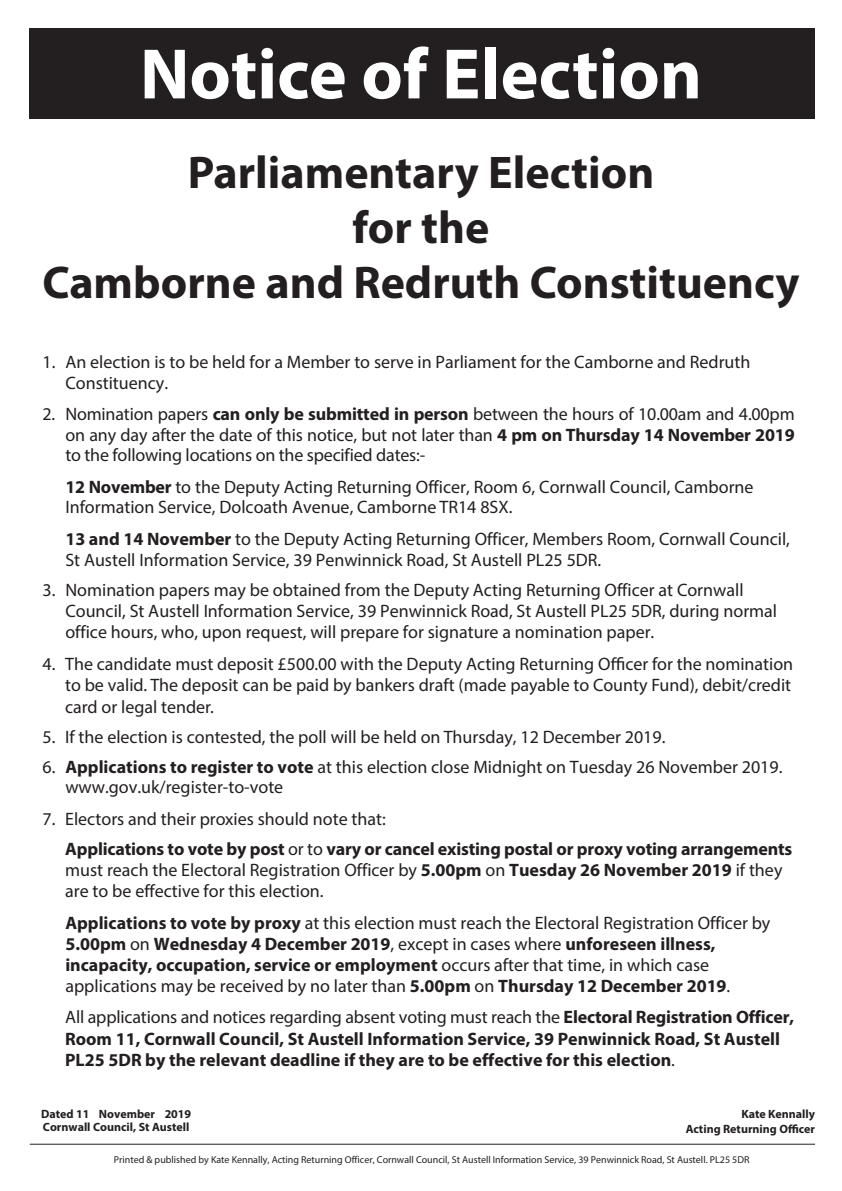
<style>
.page{position:relative;width:842px;height:1191px;background:#fff}
.page>*{position:absolute;margin:0;border:0;box-sizing:border-box;transform-origin:0 0}
.t1{font:700 72px "Myriad Pro";color:#fff}
.t2{font:700 46px "Myriad Pro";color:#231f20}
.t3{font:18px/20.8px "Myriad Pro";color:#231f20}
.t4{font:700 18px/21.2px "Myriad Pro";color:#231f20}
.t5{font:700 12px/12.7px "Myriad Pro";color:#231f20}
.t6{font:10px "Myriad Pro";color:#231f20}
.s1{font-weight:700}
.s2{font-weight:400}
</style>
<div class="page">
<hr style="left:30px;top:1144px;width:785px;height:1px;background:#231f20">
<div style="left:29px;top:28px;width:785px;height:91px;background:#231f20"></div>
<p class="t1" style="left:140px;top:27px;width:564px">Notice of Election</p>
<p class="t2" style="left:188px;top:142px;width:468px">Parliamentary Election</p>
<p class="t2" style="left:353px;top:197px;width:138px">for the</p>
<p class="t2" style="left:42px;top:252px;width:759px">Camborne and Redruth Constituency</p>
<p class="t3" style="left:65px;top:351px;width:687px;text-indent:-23px">1. An election is to be held for a Member to serve in Parliament for the Camborne and Redruth<br>Constituency.</p>
<p class="t3" style="left:65px;top:403px;width:731px;text-align:justify;text-indent:-23px">2. Nomination papers <span class="s1">can only be submitted in person</span> between the hours of 10.00am and 4.00pm on any day after the date of this notice, but not later than <span class="s1">4 pm on Thursday 14 November 2019 </span>to the following locations on the specified dates:-</p>
<p class="t3" style="left:65px;top:476px;width:690px;line-height:20px"><span class="s1">12 November</span> to the Deputy Acting Returning Officer, Room 6, Cornwall Council, Camborne<br>Information Service, Dolcoath Avenue, Camborne TR14 8SX.</p>
<p class="t3" style="left:65px;top:528px;width:726px"><span class="s1">13 and 14 November</span> to the Deputy Acting Returning Officer, Members Room, Cornwall Council,<br>St Austell Information Service, 39 Penwinnick Road, St Austell PL25 5DR.</p>
<p class="t3" style="left:65px;top:579px;width:713px;text-indent:-23px">3. Nomination papers may be obtained from the Deputy Acting Returning Officer at Cornwall<br>Council, St Austell Information Service, 39 Penwinnick Road, St Austell PL25 5DR, during normal office hours, who, upon request, will prepare for signature a nomination paper.</p>
<p class="t3" style="left:65px;top:652px;width:729px;line-height:21.6px;text-align:justify;text-indent:-23px">4. The candidate must deposit £500.00 with the Deputy Acting Returning Officer for the nomination to be valid. The deposit can be paid by bankers draft (made payable to County Fund), debit/credit card or legal tender.</p>
<p class="t3" style="left:43px;top:726px;width:624px">5. If the election is contested, the poll will be held on Thursday, 12 December 2019.</p>
<p class="t3" style="left:65px;top:757px;width:718px;line-height:19.9px;text-indent:-23px">6. <span class="s1">Applications to register to vote</span> at this election close Midnight on Tuesday 26 November 2019. www.gov.uk/register-to-vote</p>
<p class="t3" style="left:43px;top:808px;width:345px">7. Electors and their proxies should note that:</p>
<p class="t4" style="left:65px;top:838px;width:729px">Applications to vote by post <span class="s2">or to</span> vary or cancel existing postal or proxy voting arrangements <span class="s2">must reach the Electoral Registration Officer by</span> 5.00pm <span class="s2">on</span> Tuesday 26 November 2019 <span class="s2">if they are to be effective for this election.</span></p>
<p class="t3" style="left:65px;top:911px;width:706px;line-height:21.1px"><span class="s1">Applications to vote by proxy</span> at this election must reach the Electoral Registration Officer by <span class="s1">5.00pm</span> on <span class="s1">Wednesday 4 December 2019</span>, except in cases where <span class="s1">unforeseen illness, incapacity, occupation, service or employment</span> occurs after that time, in which case applications may be received by no later than <span class="s1">5.00pm</span> on <span class="s1">Thursday 12 December 2019</span>.</p>
<p class="t4" style="left:65px;top:1006px;width:730px"><span class="s2">All applications and notices regarding absent voting must reach the</span> Electoral Registration Officer,<br>Room 11, Cornwall Council, St Austell Information Service, 39 Penwinnick Road, St Austell<br>PL25 5DR by the relevant deadline if they are to be effective for this election<span class="s2">.</span></p>
<p class="t5" style="left:41px;top:1107px;width:152px">Dated 11 November 2019<br>Cornwall Council, St Austell</p>
<p class="t6" style="left:114px;top:1153px;width:637px">Printed &amp; published by Kate Kennally, Acting Returning Officer, Cornwall Council, St Austell Information Service, 39 Penwinnick Road, St Austell. PL25 5DR</p>
<p class="t5" style="left:741px;top:1107px;width:75px">Kate Kennally</p>
<p class="t5" style="left:686px;top:1121px;width:131px">Acting Returning Officer</p>
</div>
